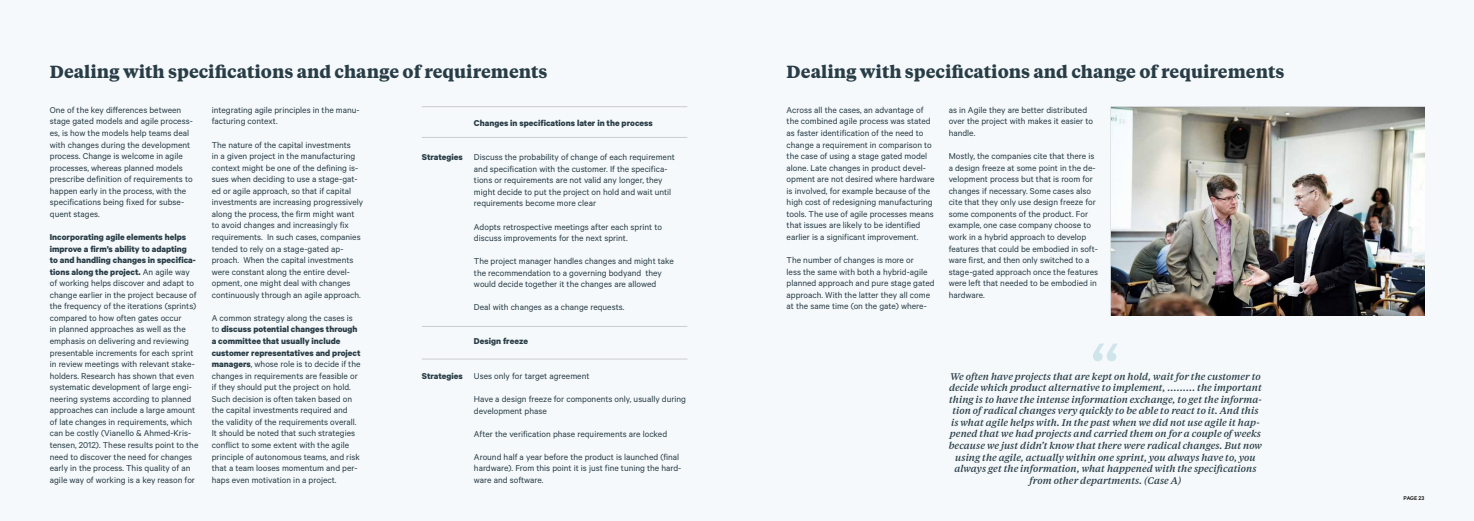
<style>
.page{position:relative;width:1474px;height:521px;background:#fff}
.page>*{position:absolute;margin:0;border:0;box-sizing:border-box;transform-origin:0 0}
.t1{font:700 17.5px "Tiempos Text";color:#293d47}
.t2{font:9.62px/11.5px "Calibre";color:#293d47}
.t3{font:italic 500 9.62px/11.5px "Tiempos Text";color:#293d47;text-align:center}
.t4{font:700 9.62px "Calibre";color:#293d47}
.t5{font:500 6.12px "Calibre";letter-spacing:-.015em;color:#000}
.s1{font-weight:700}
</style>
<div class="page">
<div style="left:0;top:0;width:750px;height:521px;background:#f5f9fb"></div>
<div style="left:724px;top:0;width:749px;height:521px;background:#f5f9fb"></div>
<svg style="left:1093px;top:344px;width:24px;height:17px"></svg>
<hr style="left:422px;top:106px;width:265px;height:1px;background:#ccc">
<hr style="left:422px;top:326px;width:265px;height:1px;background:#ccc">
<hr style="left:422px;top:137px;width:265px;height:1px;background:#ccc">
<hr style="left:422px;top:359px;width:265px;height:1px;background:#ccc">
<img style="left:1110px;top:106px;width:314px;height:210px">
<h1 class="t1" style="left:50px;top:60px;width:499px">Dealing with specifications and change of requirements</h1>
<p class="t2" style="left:50px;top:104px;width:144px">One of the key differences between stage gated models and agile process&shy;es, is how the models help teams deal with changes during the development process. Change is welcome in agile processes, whereas planned models prescribe definition of requirements to happen early in the process, with the specifications being fixed for subse&shy;quent stages.</p>
<p class="t2" style="left:50px;top:231px;width:150px"><span class="s1">Incorporating agile elements helps improve a firm’s ability to adapting<br>to and handling changes in specifica&shy;tions along the project.</span> An agile way of working helps discover and adapt to change earlier in the project because of the frequency of the iterations (sprints) compared to how often gates occur<br>in planned approaches as well as the emphasis on delivering and reviewing presentable increments for each sprint in review meetings with relevant stake&shy;holders. Research has shown that even systematic development of large engi&shy;neering systems according to planned approaches can include a large amount of late changes in requirements, which can be costly (Vianello &amp; Ahmed-Kris&shy;tensen, 2012). These results point to the need to discover the need for changes early in the process. This quality of an agile way of working is a key reason for</p>
<p class="t2" style="left:212px;top:104px;width:149px">integrating agile principles in the manu&shy;facturing context.</p>
<p class="t2" style="left:212px;top:138px;width:153px">The nature of the capital investments<br>in a given project in the manufacturing context might be one of the defining is&shy;sues when deciding to use a stage-gat&shy;ed or agile approach, so that if capital investments are increasing progressively along the process, the firm might want to avoid changes and increasingly fix requirements. In such cases, companies tended to rely on a stage-gated ap&shy;proach. When the capital investments were constant along the entire devel&shy;opment, one might deal with changes continuously through an agile approach.</p>
<p class="t2" style="left:212px;top:312px;width:150px">A common strategy along the cases is to <span class="s1">discuss potential changes through a committee that usually include customer representatives and project managers</span>, whose role is to decide if the changes in requirements are feasible or if they should put the project on hold.<br>Such decision is often taken based on the capital investments required and the validity of the requirements overall.<br>It should be noted that such strategies conflict to some extent with the agile principle of autonomous teams, and risk that a team looses momentum and per&shy;haps even motivation in a project.</p>
<p class="t4" style="left:474px;top:117px;width:180px">Changes in specifications later in the process</p>
<p class="t2" style="left:474px;top:151px;width:202px">Discuss the probability of change of each requirement and specification with the customer. If the specifica&shy;tions or requirements are not valid any longer, they might decide to put the project on hold and wait until requirements become more clear</p>
<p class="t2" style="left:474px;top:220px;width:189px">Adopts retrospective meetings after each sprint to discuss improvements for the next sprint.</p>
<p class="t2" style="left:474px;top:255px;width:201px">The project manager handles changes and might take the recommendation to a governing bodyand they would decide together it the changes are allowed</p>
<p class="t2" style="left:474px;top:301px;width:152px">Deal with changes as a change requests.</p>
<p class="t4" style="left:422px;top:151px;width:42px">Strategies</p>
<p class="t4" style="left:474px;top:335px;width:55px">Design freeze</p>
<p class="t2" style="left:474px;top:370px;width:117px">Uses only for target agreement</p>
<p class="t2" style="left:474px;top:393px;width:213px">Have a design freeze for components only, usually during development phase</p>
<p class="t2" style="left:474px;top:427px;width:195px">After the verification phase requirements are locked</p>
<p class="t2" style="left:474px;top:451px;width:209px">Around half a year before the product is launched (final hardware). From this point it is just fine tuning the hard&shy;ware and software.</p>
<p class="t4" style="left:422px;top:370px;width:42px">Strategies</p>
<h1 class="t1" style="left:786px;top:60px;width:499px">Dealing with specifications and change of requirements</h1>
<p class="t2" style="left:786px;top:104px;width:149px">Across all the cases, an advantage of the combined agile process was stated as faster identification of the need to change a requirement in comparison to the case of using a stage gated model alone. Late changes in product devel&shy;opment are not desired where hardware is involved, for example because of the high cost of redesigning manufacturing tools. The use of agile processes means that issues are likely to be identified earlier is a significant improvement.</p>
<p class="t2" style="left:786px;top:254px;width:150px">The number of changes is more or<br>less the same with both a hybrid-agile planned approach and pure stage gated approach. With the latter they all come at the same time (on the gate) where-</p>
<p class="t2" style="left:948px;top:104px;width:146px">as in Agile they are better distributed over the project with makes it easier to handle.</p>
<p class="t2" style="left:948px;top:150px;width:151px">Mostly, the companies cite that there is a design freeze at some point in the de&shy;velopment process but that is room for changes if necessary. Some cases also cite that they only use design freeze for some components of the product. For example, one case company choose to work in a hybrid approach to develop features that could be embodied in soft&shy;ware first, and then only switched to a stage-gated approach once the features were left that needed to be embodied in hardware.</p>
<p class="t3" style="left:948px;top:370px;width:315px">We often have projects that are kept on hold, wait for the customer to decide which product alternative to implement, ……… the important thing is to have the intense information exchange, to get the informa&shy;tion of radical changes very quickly to be able to react to it. And this is what agile helps with. In the past when we did not use agile it hap&shy;pened that we had projects and carried them on for a couple of weeks because we just didn’t know that there were radical changes. But now using the agile, actually within one sprint, you always have to, you always get the information, what happened with the specifications from other departments. (Case A)</p>
<p class="t5" style="left:1403px;top:495px;width:22px">PAGE 23</p>
</div>
